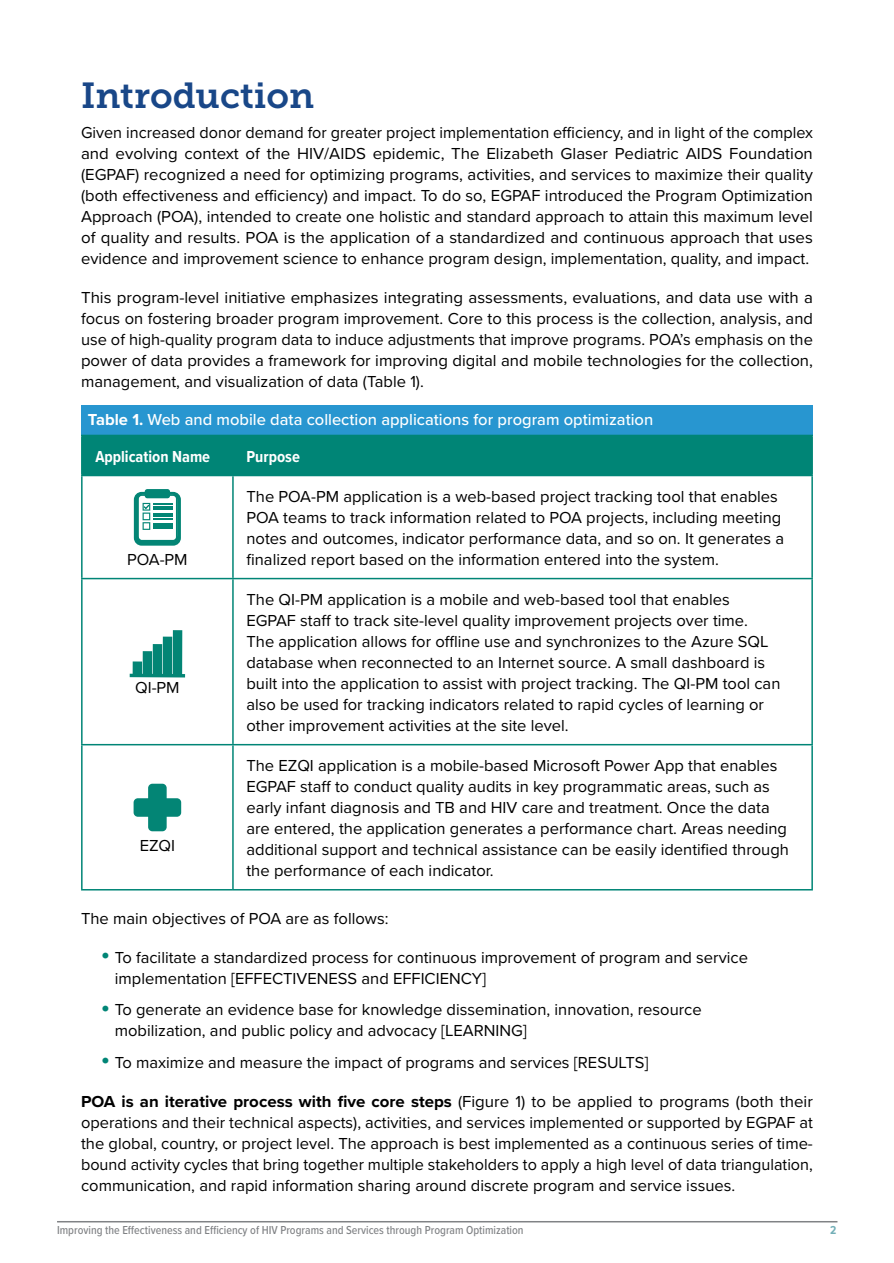
<style>
.page{position:relative;width:894px;height:1263px;background:#fff}
.page>*{position:absolute;margin:0;border:0;box-sizing:border-box;transform-origin:0 0}
.t1{font:36px "Museo Slab 700";color:#194788}
.t2{font:16.5px/21px "Proxima Nova";color:#000}
.t3{font:500 16.5px "Proxima Nova";color:#fff}
.t4{font:700 16.5px "Proxima Nova Cond";color:#fff}
.t5{font:500 12px "Proxima Nova Cond";color:#808285}
.t6{font:700 12px "Proxima Nova Cond";color:#73afb7}
.s1{font-weight:700}
.s2{font-weight:900;font-size:22.5px;color:#008576}
</style>
<div class="page">
<hr style="left:57px;top:1221px;width:780px;height:1px;background:#808285">
<div style="left:81px;top:405px;width:731px;height:30px;background:#2896d0"></div>
<div style="left:82px;top:436px;width:729px;height:39px;background:#008576"></div>
<hr style="left:81px;top:435px;width:152px;height:1px;background:#008576">
<hr style="left:81px;top:436px;width:1px;height:39px;background:#008576">
<hr style="left:233px;top:435px;width:579px;height:1px;background:#008576">
<hr style="left:232px;top:436px;width:1px;height:39px;background:#008576">
<hr style="left:811px;top:436px;width:1px;height:39px;background:#008576">
<hr style="left:81px;top:475px;width:152px;height:1px;background:#008576">
<hr style="left:81px;top:476px;width:1px;height:102px;background:#008576">
<hr style="left:233px;top:475px;width:579px;height:1px;background:#008576">
<hr style="left:232px;top:476px;width:1px;height:102px;background:#008576">
<hr style="left:811px;top:476px;width:1px;height:102px;background:#008576">
<hr style="left:81px;top:578px;width:152px;height:1px;background:#008576">
<hr style="left:81px;top:579px;width:1px;height:165px;background:#008576">
<hr style="left:233px;top:578px;width:579px;height:1px;background:#008576">
<hr style="left:232px;top:579px;width:1px;height:165px;background:#008576">
<hr style="left:811px;top:579px;width:1px;height:165px;background:#008576">
<hr style="left:81px;top:744px;width:152px;height:1px;background:#008576">
<hr style="left:81px;top:745px;width:1px;height:144px;background:#008576">
<hr style="left:233px;top:744px;width:579px;height:1px;background:#008576">
<hr style="left:232px;top:745px;width:1px;height:144px;background:#008576">
<hr style="left:811px;top:745px;width:1px;height:144px;background:#008576">
<hr style="left:81px;top:889px;width:152px;height:1px;background:#008576">
<hr style="left:233px;top:889px;width:579px;height:1px;background:#008576">
<div style="left:134px;top:492px;width:47px;height:53px;background:#038575;border-radius:8px"></div>
<svg style="left:138px;top:494px;width:40px;height:46px"></svg>
<div style="left:145px;top:489px;width:25px;height:9px;background:#038575;border-radius:3px"></div>
<div style="left:173px;top:630px;width:9px;height:46px;background:#038575"></div>
<div style="left:163px;top:636px;width:9px;height:40px;background:#038575"></div>
<div style="left:153px;top:644px;width:9px;height:32px;background:#038575"></div>
<div style="left:143px;top:651px;width:9px;height:25px;background:#038575"></div>
<div style="left:133px;top:661px;width:9px;height:15px;background:#038575"></div>
<hr style="left:130px;top:673px;width:55px;height:4px;background:#038575">
<svg style="left:133px;top:783px;width:48px;height:48px"></svg>
<h1 class="t1" style="left:81px;top:75px;width:234px">Introduction</h1>
<p class="t2" style="left:81px;top:121px;width:733px;text-align:justify">Given increased donor demand for greater project implementation efficiency, and in light of the complex and evolving context of the HIV/AIDS epidemic, The Elizabeth Glaser Pediatric AIDS Foundation (EGPAF) recognized a need for optimizing programs, activities, and services to maximize their quality (both effectiveness and efficiency) and impact. To do so, EGPAF introduced the Program Optimization Approach (POA), intended to create one holistic and standard approach to attain this maximum level of quality and results. POA is the application of a standardized and continuous approach that uses evidence and improvement science to enhance program design, implementation, quality, and impact.</p>
<p class="t2" style="left:81px;top:286px;width:733px;text-align:justify">This program-level initiative emphasizes integrating assessments, evaluations, and data use with a focus on fostering broader program improvement. Core to this process is the collection, analysis, and use of high-quality program data to induce adjustments that improve programs. POA’s emphasis on the power of data provides a framework for improving digital and mobile technologies for the collection, management, and visualization of data (Table 1).</p>
<p class="t3" style="left:88px;top:407px;width:566px"><span class="s1">Table 1.</span> Web and mobile data collection applications for program optimization</p>
<p class="t4" style="left:95px;top:444px;width:116px">Application Name</p>
<p class="t4" style="left:246px;top:444px;width:55px">Purpose</p>
<p class="t2" style="left:127px;top:548px;width:62px">POA-PM</p>
<p class="t2" style="left:135px;top:676px;width:46px">QI-PM</p>
<p class="t2" style="left:246px;top:485px;width:539px">The POA-PM application is a web-based project tracking tool that enables POA teams to track information related to POA projects, including meeting notes and outcomes, indicator performance data, and so on. It generates a finalized report based on the information entered into the system.</p>
<p class="t2" style="left:246px;top:588px;width:535px">The QI-PM application is a mobile and web-based tool that enables EGPAF staff to track site-level quality improvement projects over time.<br>The application allows for offline use and synchronizes to the Azure SQL database when reconnected to an Internet source. A small dashboard is built into the application to assist with project tracking. The QI-PM tool can also be used for tracking indicators related to rapid cycles of learning or other improvement activities at the site level.</p>
<p class="t2" style="left:246px;top:754px;width:543px">The EZQI application is a mobile-based Microsoft Power App that enables EGPAF staff to conduct quality audits in key programmatic areas, such as early infant diagnosis and TB and HIV care and treatment. Once the data are entered, the application generates a performance chart. Areas needing additional support and technical assistance can be easily identified through the performance of each indicator.</p>
<p class="t2" style="left:81px;top:906px;width:309px">The main objectives of POA are as follows:</p>
<p class="t2" style="left:115px;top:945px;width:634px;text-indent:-14px"><span class="s2">•</span> To facilitate a standardized process for continuous improvement of program and service implementation [EFFECTIVENESS and EFFICIENCY]</p>
<p class="t2" style="left:115px;top:998px;width:588px;text-indent:-14px"><span class="s2">•</span> To generate an evidence base for knowledge dissemination, innovation, resource mobilization, and public policy and advocacy [LEARNING]</p>
<p class="t2" style="left:101px;top:1050px;width:548px"><span class="s2">•</span> To maximize and measure the impact of programs and services [RESULTS]</p>
<p class="t2" style="left:81px;top:1089px;width:733px;text-align:justify"><span class="s1">POA is an iterative process with five core steps</span> (Figure 1) to be applied to programs (both their operations and their technical aspects), activities, and services implemented or supported by EGPAF at the global, country, or project level. The approach is best implemented as a continuous series of time&shy;bound activity cycles that bring together multiple stakeholders to apply a high level of data triangulation, communication, and rapid information sharing around discrete program and service issues.</p>
<p class="t2" style="left:140px;top:834px;width:37px">EZQI</p>
<p class="t5" style="left:57px;top:1221px;width:468px">Improving the Effectiveness and Efficiency of HIV Programs and Services through Program Optimization</p>
<p class="t6" style="left:829px;top:1221px;width:8px">2</p>
</div>
